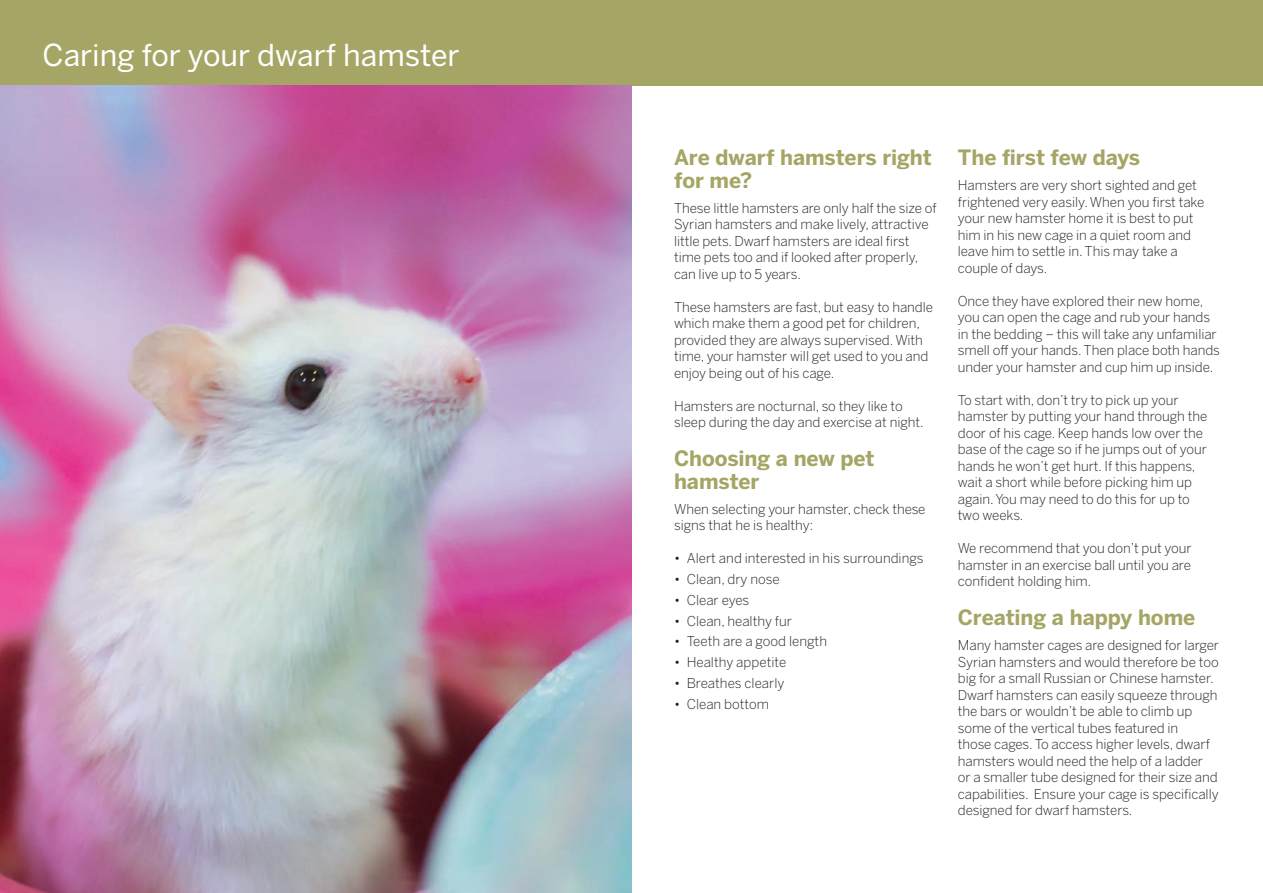
<style>
.page{position:relative;width:1263px;height:893px;background:#fff}
.page>*{position:absolute;margin:0;border:0;box-sizing:border-box;transform-origin:0 0}
.t1{font:30px "Benton Sans";color:#fff}
.t2{font:700 21px/22.5px "Benton Sans";letter-spacing:-.005em;color:#a5a566}
.t3{font:300 13.5px/16.5px "Benton Sans";letter-spacing:-.005em;color:#231f20}
</style>
<div class="page">
<div style="left:0;top:0;width:1263px;height:85px;background:#a5a566"></div>
<img style="left:0;top:85px;width:631px;height:808px">
<h1 class="t1" style="left:43px;top:37px;width:419px">Caring for your dwarf hamster</h1>
<h2 class="t2" style="left:674px;top:147px;width:259px">Are dwarf hamsters right for me?</h2>
<p class="t3" style="left:674px;top:200px;width:264px">These little hamsters are only half the size of Syrian hamsters and make lively, attractive little pets. Dwarf hamsters are ideal first time pets too and if looked after properly, can live up to 5 years.</p>
<p class="t3" style="left:674px;top:299px;width:260px">These hamsters are fast, but easy to handle which make them a good pet for children, provided they are always supervised. With time, your hamster will get used to you and enjoy being out of his cage.</p>
<p class="t3" style="left:674px;top:398px;width:251px">Hamsters are nocturnal, so they like to sleep during the day and exercise at night.</p>
<h2 class="t2" style="left:674px;top:448px;width:202px">Choosing a new pet hamster</h2>
<p class="t3" style="left:674px;top:501px;width:253px">When selecting your hamster, check these signs that he is healthy:</p>
<p class="t3" style="left:674px;top:550px;width:251px">• Alert and interested in his surroundings</p>
<p class="t3" style="left:674px;top:571px;width:107px">• Clean, dry nose</p>
<p class="t3" style="left:674px;top:592px;width:77px">• Clear eyes</p>
<p class="t3" style="left:674px;top:612px;width:120px">• Clean, healthy fur</p>
<p class="t3" style="left:674px;top:633px;width:155px">• Teeth are a good length</p>
<p class="t3" style="left:674px;top:654px;width:114px">• Healthy appetite</p>
<p class="t3" style="left:674px;top:675px;width:112px">• Breathes clearly</p>
<p class="t3" style="left:674px;top:695px;width:97px">• Clean bottom</p>
<h2 class="t2" style="left:958px;top:147px;width:184px">The first few days</h2>
<p class="t3" style="left:958px;top:177px;width:248px">Hamsters are very short sighted and get frightened very easily. When you first take your new hamster home it is best to put him in his new cage in a quiet room and leave him to settle in. This may take a couple of days.</p>
<p class="t3" style="left:958px;top:293px;width:264px">Once they have explored their new home, you can open the cage and rub your hands in the bedding – this will take any unfamiliar smell off your hands. Then place both hands under your hamster and cup him up inside.</p>
<p class="t3" style="left:958px;top:392px;width:251px">To start with, don’t try to pick up your hamster by putting your hand through the door of his cage. Keep hands low over the base of the cage so if he jumps out of your hands he won’t get hurt. If this happens, wait a short while before picking him up again. You may need to do this for up to two weeks.</p>
<p class="t3" style="left:958px;top:540px;width:235px;text-align:justify">We recommend that you don’t put your hamster in an exercise ball until you are confident holding him.</p>
<h2 class="t2" style="left:958px;top:607px;width:239px">Creating a happy home</h2>
<p class="t3" style="left:958px;top:637px;width:263px">Many hamster cages are designed for larger Syrian hamsters and would therefore be too big for a small Russian or Chinese hamster.<br>Dwarf hamsters can easily squeeze through the bars or wouldn’t be able to climb up some of the vertical tubes featured in<br>those cages. To access higher levels, dwarf hamsters would need the help of a ladder or a smaller tube designed for their size and capabilities. Ensure your cage is specifically designed for dwarf hamsters.</p>
</div>
